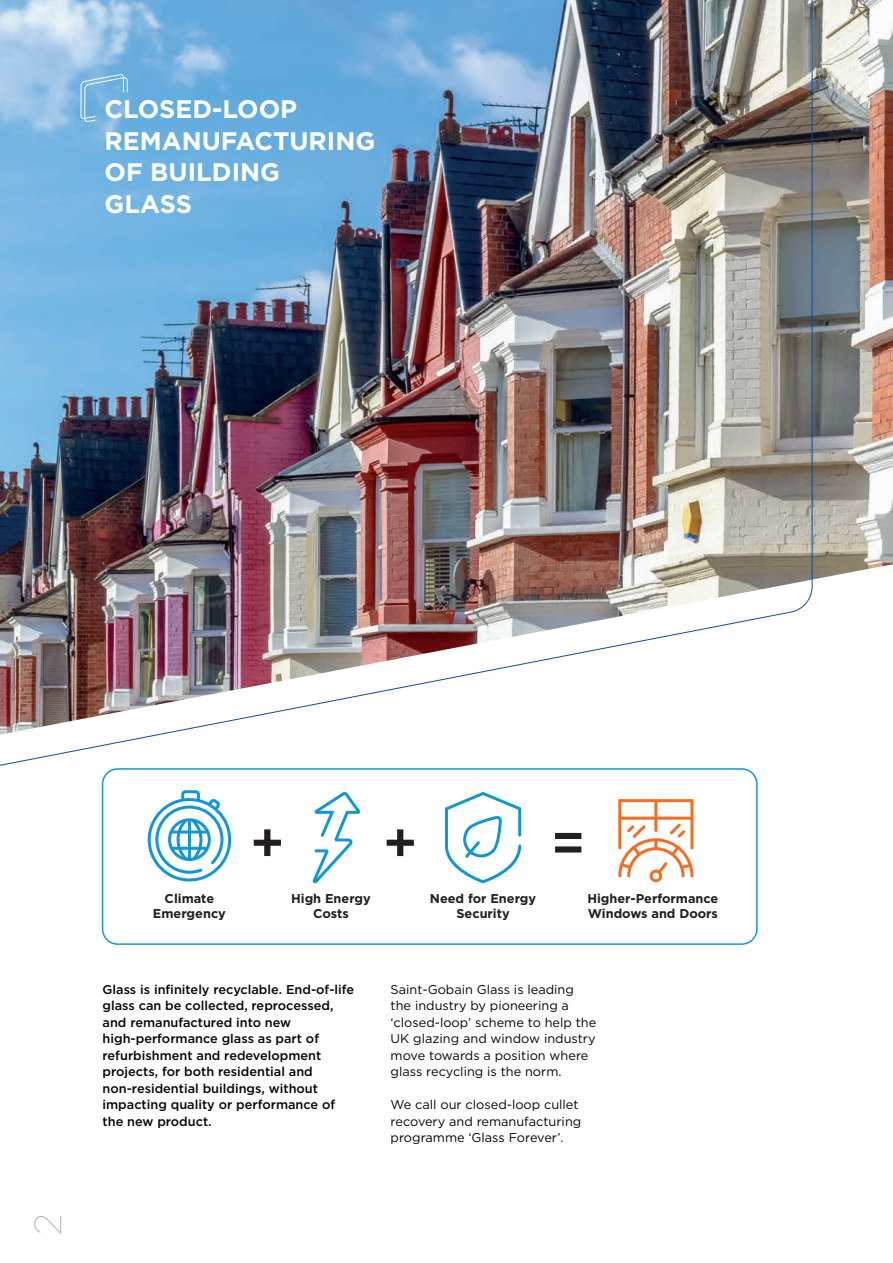
<style>
.page{position:relative;width:893px;height:1263px;background:#fff}
.page>*{position:absolute;margin:0;border:0;box-sizing:border-box;transform-origin:0 0}
.t1{font:100 37.5px "Gotham";color:#9d9fa2}
.t2{font:700 25.35px/31.5px "Gotham";color:#fff}
.t3{font:500 12.75px/16.5px "Gotham";color:#050504}
.t4{font:12.75px/16.5px "Gotham";color:#050504}
.t5{font:700 12.75px/15px "Gotham";color:#231f20;text-align:center}
</style>
<div class="page">
<div style="left:102px;top:768px;width:656px;height:177px;border:2px solid #1197d6;border-radius:15px"></div>
<img style="left:812px;top:0;width:81px;height:592px">
<img style="left:0;top:0;width:812px;height:766px">
<div style="left:148px;top:798px;width:83px;height:83px;border:3px solid #1197d6;border-radius:50%"></div>
<svg style="left:154px;top:790px;width:71px;height:85px"></svg>
<svg style="left:312px;top:792px;width:49px;height:92px"></svg>
<svg style="left:444px;top:792px;width:78px;height:92px"></svg>
<div style="left:650px;top:870px;width:12px;height:12px;border:3px solid #f36e22;border-radius:50%"></div>
<div style="left:618px;top:799px;width:75px;height:50px;border:3px solid #f36e22"></div>
<hr style="left:620px;top:817px;width:72px;height:3px;background:#f36e22">
<hr style="left:654px;top:801px;width:3px;height:30px;background:#f36e22">
<svg style="left:618px;top:821px;width:76px;height:58px"></svg>
<svg style="left:254px;top:829px;width:27px;height:27px"></svg>
<svg style="left:387px;top:829px;width:27px;height:27px"></svg>
<svg style="left:555px;top:833px;width:26px;height:19px"></svg>
<svg style="left:81px;top:74px;width:47px;height:48px;background:#7fb8e2"></svg>
<h2 class="t2" style="left:105px;top:93px;width:272px">CLOSED-LOOP<br>REMANUFACTURING<br>OF BUILDING<br>GLASS</h2>
<h1 class="t1" style="left:25px;top:1235px;width:23px;rotate:-90deg">2</h1>
<p class="t5" style="left:153px;top:891px;width:74px">Climate<br>Emergency</p>
<p class="t5" style="left:291px;top:891px;width:81px">High Energy<br>Costs</p>
<p class="t5" style="left:430px;top:891px;width:108px">Need for Energy<br>Security</p>
<p class="t5" style="left:587px;top:891px;width:133px;text-align:left">Higher-Performance<br>Windows and Doors</p>
<p class="t3" style="left:103px;top:981px;width:253px">Glass is infinitely recyclable. End-of-life glass can be collected, reprocessed, and remanufactured into new high-performance glass as part of refurbishment and redevelopment projects, for both residential and non-residential buildings, without impacting quality or performance of the new product.</p>
<p class="t4" style="left:391px;top:980px;width:207px">Saint-Gobain Glass is leading the industry by pioneering a ‘closed-loop’ scheme to help the<br>UK glazing and window industry move towards a position where glass recycling is the norm.</p>
<p class="t4" style="left:391px;top:1096px;width:192px">We call our closed-loop cullet recovery and remanufacturing programme ‘Glass Forever’.</p>
</div>
